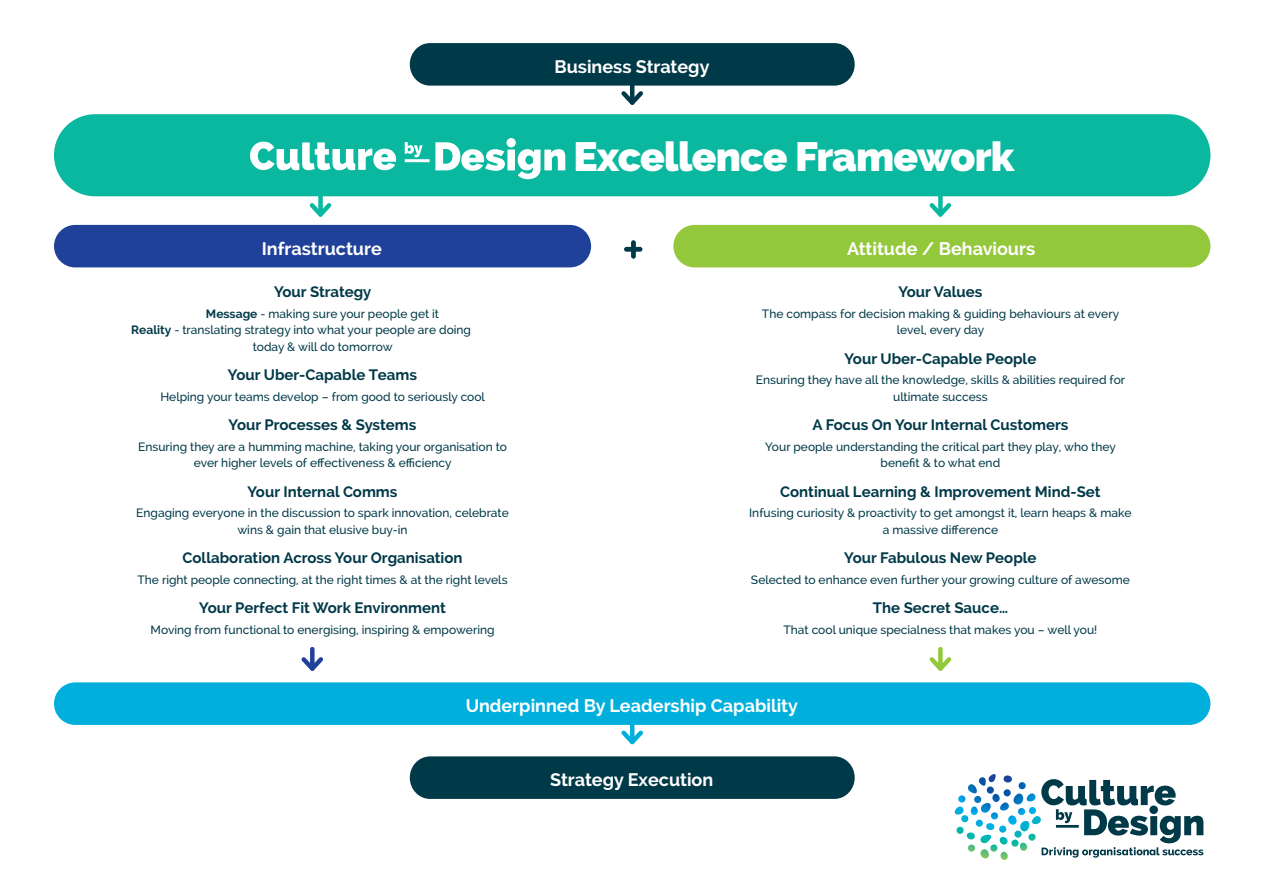
<style>
.page{position:relative;width:1263px;height:893px;background:#fff}
.page>*{position:absolute;margin:0;border:0;box-sizing:border-box;transform-origin:0 0}
.t1{font:800 40.65px "Raleway";letter-spacing:-.02em;color:#fff}
.t2{font:700 18px "Raleway";color:#fff}
.t3{font:700 15px "Raleway";color:#003948}
.t4{font:500 12px/16.5px "Raleway";color:#003948;text-align:center}
.s1{font-weight:700}
</style>
<div class="page">
<div style="left:54px;top:114px;width:1156px;height:82px;background:#09b89e;border-radius:41px"></div>
<div style="left:318px;top:188px;width:5px;height:26px;background:#09b89e"></div>
<svg style="left:309px;top:199px;width:23px;height:18px"></svg>
<div style="left:938px;top:188px;width:5px;height:26px;background:#09b89e"></div>
<svg style="left:929px;top:199px;width:23px;height:18px"></svg>
<hr style="left:630px;top:76px;width:4px;height:27px;background:#003948">
<svg style="left:621px;top:87px;width:22px;height:18px"></svg>
<div style="left:310px;top:649px;width:5px;height:20px;background:#20419a"></div>
<svg style="left:301px;top:653px;width:23px;height:18px"></svg>
<hr style="left:630px;top:716px;width:4px;height:26px;background:#00afdc">
<svg style="left:621px;top:726px;width:22px;height:19px"></svg>
<div style="left:938px;top:649px;width:5px;height:20px;background:#94c83c"></div>
<svg style="left:929px;top:653px;width:23px;height:18px"></svg>
<svg style="left:955px;top:774px;width:248px;height:84px"></svg>
<svg style="left:405px;top:138px;width:160px;height:41px"></svg>
<svg style="left:250px;top:142px;width:146px;height:28px"></svg>
<div style="left:410px;top:43px;width:445px;height:43px;background:#003948;border-radius:21px"></div>
<div style="left:410px;top:756px;width:445px;height:43px;background:#003948;border-radius:21px"></div>
<svg style="left:624px;top:240px;width:18px;height:19px"></svg>
<div style="left:54px;top:225px;width:537px;height:42px;background:#20419a;border-radius:21px"></div>
<div style="left:673px;top:225px;width:537px;height:42px;background:#94c83c;border-radius:21px"></div>
<div style="left:54px;top:682px;width:1156px;height:43px;background:#00afdc;border-radius:21px"></div>
<h2 class="t2" style="left:554px;top:56px;width:156px">Business Strategy</h2>
<h1 class="t1" style="left:573px;top:133px;width:442px">Excellence Framework</h1>
<h2 class="t2" style="left:262px;top:238px;width:122px">Infrastructure</h2>
<h2 class="t2" style="left:847px;top:238px;width:190px">Attitude / Behaviours</h2>
<p class="t3" style="left:274px;top:283px;width:99px">Your Strategy</p>
<p class="t4" style="left:206px;top:305px;width:235px"><span class="s1">Message</span> - making sure your people get it</p>
<p class="t4" style="left:131px;top:322px;width:341px"><span class="s1">Reality</span> - translating strategy into what your people are doing</p>
<p class="t4" style="left:253px;top:338px;width:141px">today &amp; will do tomorrow</p>
<p class="t3" style="left:228px;top:366px;width:191px">Your Uber-Capable Teams</p>
<p class="t4" style="left:160px;top:388px;width:326px">Helping your teams develop – from good to seriously cool</p>
<p class="t3" style="left:229px;top:416px;width:189px">Your Processes &amp; Systems</p>
<p class="t4" style="left:138px;top:438px;width:370px">Ensuring they are a humming machine, taking your organisation to ever higher levels of effectiveness &amp; efficiency</p>
<p class="t3" style="left:248px;top:483px;width:151px">Your Internal Comms</p>
<p class="t4" style="left:136px;top:505px;width:374px">Engaging everyone in the discussion to spark innovation, celebrate wins &amp; gain that elusive buy-in</p>
<p class="t3" style="left:183px;top:549px;width:281px">Collaboration Across Your Organisation</p>
<p class="t4" style="left:137px;top:571px;width:372px">The right people connecting, at the right times &amp; at the right levels</p>
<p class="t3" style="left:199px;top:599px;width:248px">Your Perfect Fit Work Environment</p>
<p class="t4" style="left:151px;top:621px;width:345px">Moving from functional to energising, inspiring &amp; empowering</p>
<p class="t3" style="left:898px;top:283px;width:86px">Your Values</p>
<p class="t4" style="left:762px;top:305px;width:359px">The compass for decision making &amp; guiding behaviours at every level, every day</p>
<p class="t3" style="left:844px;top:350px;width:193px">Your Uber-Capable People</p>
<p class="t4" style="left:756px;top:372px;width:371px">Ensuring they have all the knowledge, skills &amp; abilities required for ultimate success</p>
<p class="t3" style="left:812px;top:416px;width:257px">A Focus On Your Internal Customers</p>
<p class="t4" style="left:765px;top:438px;width:352px">Your people understanding the critical part they play, who they benefit &amp; to what end</p>
<p class="t3" style="left:780px;top:483px;width:322px">Continual Learning &amp; Improvement Mind-Set</p>
<p class="t4" style="left:749px;top:505px;width:384px">Infusing curiosity &amp; proactivity to get amongst it, learn heaps &amp; make a massive difference</p>
<p class="t3" style="left:844px;top:549px;width:194px">Your Fabulous New People</p>
<p class="t4" style="left:751px;top:571px;width:380px">Selected to enhance even further your growing culture of awesome</p>
<p class="t3" style="left:873px;top:599px;width:137px">The Secret Sauce…</p>
<p class="t4" style="left:783px;top:621px;width:315px">That cool unique specialness that makes you – well you!</p>
<h2 class="t2" style="left:466px;top:695px;width:334px">Underpinned By Leadership Capability</h2>
<h2 class="t2" style="left:550px;top:769px;width:165px">Strategy Execution</h2>
</div>
